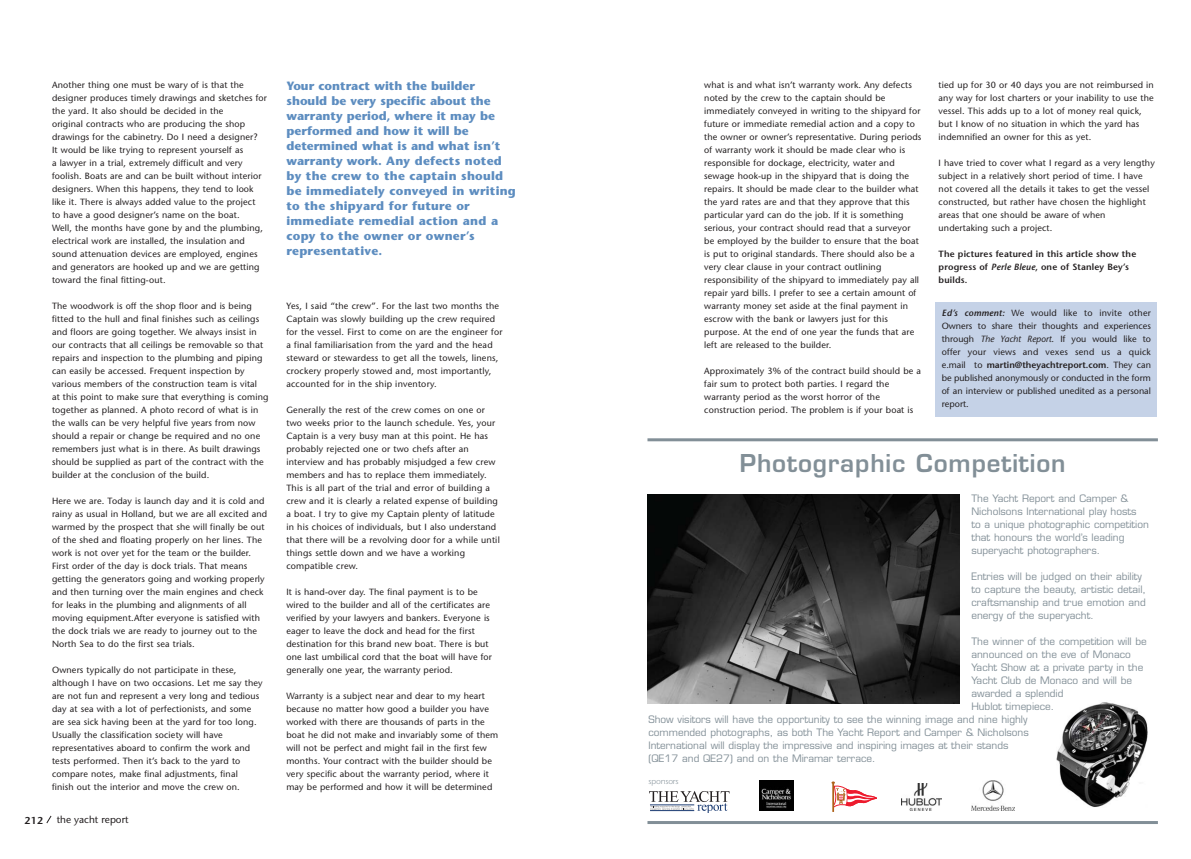
<style>
.page{position:relative;width:1191px;height:859px;background:#fff}
.page>*{position:absolute;margin:0;border:0;box-sizing:border-box;transform-origin:0 0}
.t1{font:600 24px "Eurostile";letter-spacing:.035em;color:#828f97}
.t2{font:700 12px/15px "Stone Sans";letter-spacing:.02em;color:#5d8dc0}
.t3{font:10px/13px "Eurostile";color:#828f97}
.t4{font:10px "Stone Sans";color:#231f20}
.t5{font:600 10px "Stone Sans";color:#231f20}
.t6{font:9px/13px "Stone Sans";letter-spacing:.015em;color:#231f20}
.t7{font:600 9px/13px "Stone Sans";letter-spacing:.015em;color:#231f20}
.t8{font:8px "Itc Eras";color:#828f97}
.s1{font-style:italic}
.s2{font-weight:600;font-style:italic}
.s3{font-weight:600}
</style>
<div class="page">
<svg style="left:46px;top:815px;width:6px;height:9px"></svg>
<div style="left:935px;top:303px;width:222px;height:114px;background:#c5d2e7"></div>
<svg style="left:649px;top:791px;width:80px;height:22px"></svg>
<hr style="left:650px;top:810px;width:44px;height:1px;background:#1c3c73">
<hr style="left:650px;top:805px;width:44px;height:1px;background:#1c3c73">
<img style="left:759px;top:780px;width:34px;height:31px">
<svg style="left:831px;top:781px;width:46px;height:31px"></svg>
<img style="left:902px;top:783px;width:39px;height:28px">
<img style="left:971px;top:780px;width:43px;height:31px">
<hr style="left:647px;top:439px;width:510px;height:2px;background:#828f97">
<hr style="left:647px;top:821px;width:510px;height:3px;background:#828f97">
<img style="left:647px;top:495px;width:312px;height:208px">
<img style="left:1056px;top:702px;width:91px;height:105px">
<p class="t6" style="left:52px;top:79px;width:216px">Another thing one must be wary of is that the designer produces timely drawings and sketches for the yard. It also should be decided in the<br>original contracts who are producing the shop drawings for the cabinetry. Do I need a designer?<br>It would be like trying to represent yourself as<br>a lawyer in a trial, extremely difficult and very foolish. Boats are and can be built without interior designers. When this happens, they tend to look like it. There is always added value to the project<br>to have a good designer’s name on the boat.<br>Well, the months have gone by and the plumbing, electrical work are installed, the insulation and sound attenuation devices are employed, engines and generators are hooked up and we are getting toward the final fitting-out.</p>
<p class="t6" style="left:52px;top:300px;width:218px">The woodwork is off the shop floor and is being fitted to the hull and final finishes such as ceilings and floors are going together. We always insist in our contracts that all ceilings be removable so that repairs and inspection to the plumbing and piping can easily be accessed. Frequent inspection by various members of the construction team is vital<br>at this point to make sure that everything is coming together as planned. A photo record of what is in the walls can be very helpful five years from now should a repair or change be required and no one remembers just what is in there. As built drawings should be supplied as part of the contract with the builder at the conclusion of the build.</p>
<p class="t6" style="left:52px;top:495px;width:217px">Here we are. Today is launch day and it is cold and rainy as usual in Holland, but we are all excited and warmed by the prospect that she will finally be out of the shed and floating properly on her lines. The work is not over yet for the team or the builder.<br>First order of the day is dock trials. That means getting the generators going and working properly and then turning over the main engines and check for leaks in the plumbing and alignments of all moving equipment.After everyone is satisfied with the dock trials we are ready to journey out to the North Sea to do the first sea trials.</p>
<p class="t6" style="left:52px;top:664px;width:212px">Owners typically do not participate in these, although I have on two occasions. Let me say they are not fun and represent a very long and tedious day at sea with a lot of perfectionists, and some are sea sick having been at the yard for too long.<br>Usually the classification society will have representatives aboard to confirm the work and tests performed. Then it’s back to the yard to compare notes, make final adjustments, final<br>finish out the interior and move the crew on.</p>
<p class="t5" style="left:24px;top:816px;width:20px">212</p>
<p class="t4" style="left:57px;top:816px;width:73px">the yacht report</p>
<p class="t2" style="left:286px;top:80px;width:231px">Your contract with the builder should be very specific about the warranty period, where it may be performed and how it will be determined what is and what isn’t warranty work. Any defects noted by the crew to the captain should be immediately conveyed in writing to the shipyard for future or immediate remedial action and a copy to the owner or owner’s representative.</p>
<p class="t6" style="left:286px;top:300px;width:218px">Yes, I said “the crew”. For the last two months the Captain was slowly building up the crew required for the vessel. First to come on are the engineer for a final familiarisation from the yard and the head steward or stewardess to get all the towels, linens, crockery properly stowed and, most importantly, accounted for in the ship inventory.</p>
<p class="t6" style="left:286px;top:404px;width:215px">Generally the rest of the crew comes on one or two weeks prior to the launch schedule. Yes, your Captain is a very busy man at this point. He has probably rejected one or two chefs after an interview and has probably misjudged a few crew members and has to replace them immediately.<br>This is all part of the trial and error of building a crew and it is clearly a related expense of building a boat. I try to give my Captain plenty of latitude in his choices of individuals, but I also understand that there will be a revolving door for a while until things settle down and we have a working compatible crew.</p>
<p class="t6" style="left:286px;top:586px;width:207px">It is hand-over day. The final payment is to be wired to the builder and all of the certificates are verified by your lawyers and bankers. Everyone is eager to leave the dock and head for the first destination for this brand new boat. There is but one last umbilical cord that the boat will have for generally one year, the warranty period.</p>
<p class="t6" style="left:286px;top:690px;width:213px">Warranty is a subject near and dear to my heart because no matter how good a builder you have worked with there are thousands of parts in the boat he did not make and invariably some of them will not be perfect and might fail in the first few months. Your contract with the builder should be very specific about the warranty period, where it may be performed and how it will be determined</p>
<p class="t6" style="left:704px;top:79px;width:219px">what is and what isn’t warranty work. Any defects noted by the crew to the captain should be immediately conveyed in writing to the shipyard for future or immediate remedial action and a copy to the owner or owner’s representative. During periods of warranty work it should be made clear who is responsible for dockage, electricity, water and sewage hook-up in the shipyard that is doing the repairs. It should be made clear to the builder what the yard rates are and that they approve that this particular yard can do the job. If it is something serious, your contract should read that a surveyor be employed by the builder to ensure that the boat is put to original standards. There should also be a very clear clause in your contract outlining responsibility of the shipyard to immediately pay all repair yard bills. I prefer to see a certain amount of warranty money set aside at the final payment in escrow with the bank or lawyers just for this purpose. At the end of one year the funds that are left are released to the builder.</p>
<p class="t6" style="left:704px;top:365px;width:218px">Approximately 3% of the contract build should be a fair sum to protect both parties. I regard the warranty period as the worst horror of the construction period. The problem is if your boat is</p>
<p class="t6" style="left:938px;top:79px;width:217px">tied up for 30 or 40 days you are not reimbursed in any way for lost charters or your inability to use the vessel. This adds up to a lot of money real quick, but I know of no situation in which the yard has indemnified an owner for this as yet.</p>
<p class="t6" style="left:938px;top:157px;width:218px">I have tried to cover what I regard as a very lengthy subject in a relatively short period of time. I have not covered all the details it takes to get the vessel constructed, but rather have chosen the highlight areas that one should be aware of when undertaking such a project.</p>
<p class="t7" style="left:938px;top:248px;width:199px">The pictures featured in this article show the progress of <span class="s1">Perle Bleue</span>, one of Stanley Bey’s builds.</p>
<p class="t6" style="left:941px;top:308px;width:211px;text-align:justify"><span class="s2">Ed’s comment:</span> We would like to invite other Owners to share their thoughts and experiences through <span class="s1">The Yacht Report</span>. If you would like to offer your views and vexes send us a quick e.mail to <span class="s3">martin@theyachtreport.com</span>. They can be published anonymously or conducted in the form of an interview or published unedited as a personal report.</p>
<h1 class="t1" style="left:740px;top:454px;width:327px">Photographic Competition</h1>
<p class="t3" style="left:971px;top:493px;width:179px">The Yacht Report and Camper &amp; Nicholsons International play hosts<br>to a unique photographic competition that honours the world’s leading superyacht photographers.</p>
<p class="t3" style="left:971px;top:571px;width:176px">Entries will be judged on their ability to capture the beauty, artistic detail, craftsmanship and true emotion and energy of the superyacht.</p>
<p class="t3" style="left:971px;top:636px;width:177px">The winner of the competition will be</p>
<p class="t3" style="left:971px;top:649px;width:161px">announced on the eve of Monaco</p>
<p class="t3" style="left:971px;top:662px;width:173px">Yacht Show at a private party in the</p>
<p class="t3" style="left:971px;top:675px;width:162px">Yacht Club de Monaco and will be</p>
<p class="t3" style="left:971px;top:688px;width:94px">awarded a splendid</p>
<p class="t3" style="left:971px;top:701px;width:84px">Hublot timepiece.</p>
<p class="t3" style="left:648px;top:714px;width:380px">Show visitors will have the opportunity to see the winning image and nine highly</p>
<p class="t3" style="left:648px;top:727px;width:382px">commended photographs, as both The Yacht Report and Camper &amp; Nicholsons</p>
<p class="t3" style="left:648px;top:740px;width:361px">International will display the impressive and inspiring images at their stands</p>
<p class="t3" style="left:648px;top:753px;width:229px">(QE17 and QE27) and on the Miramar terrace.</p>
<p class="t8" style="left:648px;top:778px;width:32px">sponsors</p>
</div>
